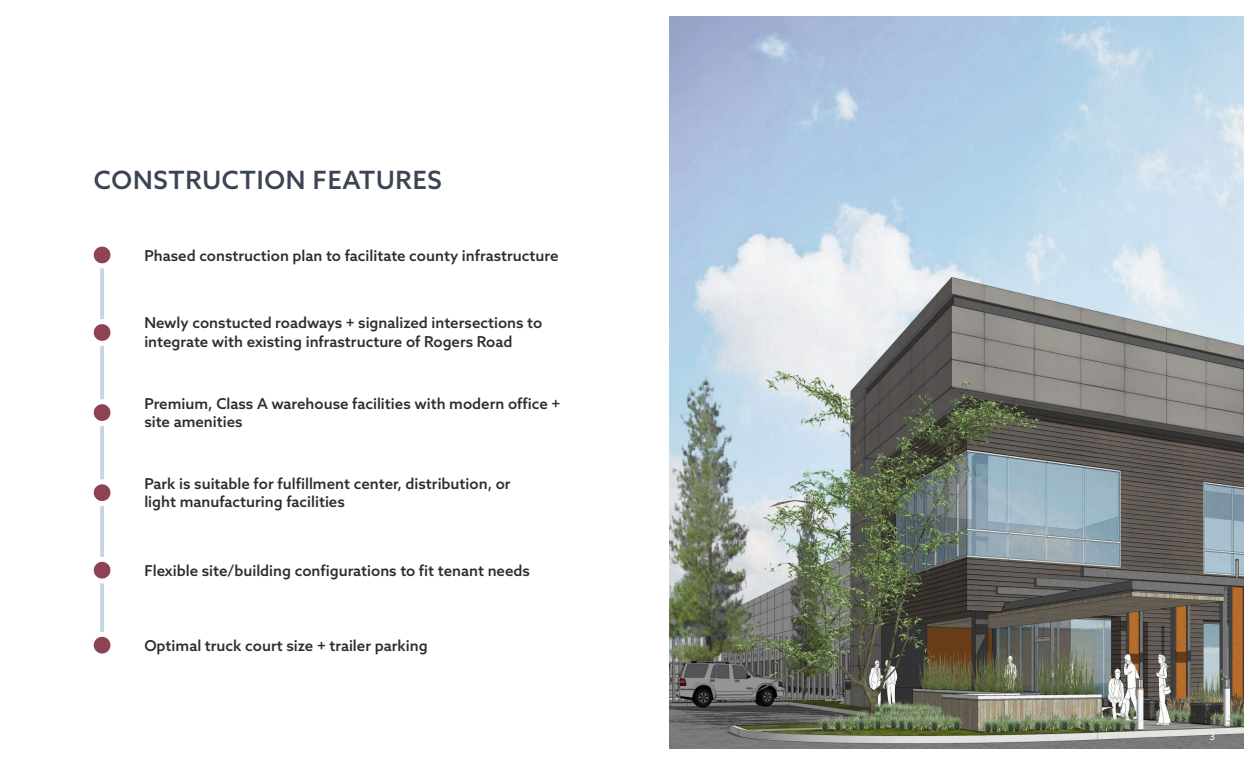
<style>
.page{position:relative;width:1260px;height:765px;background:#fff}
.page>*{position:absolute;margin:0;border:0;box-sizing:border-box;transform-origin:0 0}
.t1{font:500 25.25px "Azo Sans";letter-spacing:.03em;color:#3b4454}
.t2{font:500 15px/18.8px "Azo Sans";color:#2d2d2d}
.t3{font:10px "Azo Sans";color:#fff}
</style>
<div class="page">
<img style="left:670px;top:16px;width:574px;height:733px">
<hr style="left:100px;top:255px;width:4px;height:390px;background:#c5d3e8">
<div style="left:91px;top:244px;width:22px;height:22px;background:#8d4351;border-radius:50%"></div>
<div style="left:89px;top:242px;width:26px;height:26px;border:5px solid #fff;border-radius:50%"></div>
<div style="left:91px;top:559px;width:22px;height:22px;background:#8d4351;border-radius:50%"></div>
<div style="left:89px;top:557px;width:26px;height:27px;border:5px solid #fff;border-radius:50%"></div>
<div style="left:91px;top:634px;width:22px;height:22px;background:#8d4351;border-radius:50%"></div>
<div style="left:89px;top:632px;width:26px;height:27px;border:5px solid #fff;border-radius:50%"></div>
<div style="left:91px;top:322px;width:22px;height:21px;background:#8d4351;border-radius:50%"></div>
<div style="left:89px;top:319px;width:26px;height:27px;border:5px solid #fff;border-radius:50%"></div>
<div style="left:91px;top:402px;width:22px;height:21px;background:#8d4351;border-radius:50%"></div>
<div style="left:89px;top:399px;width:26px;height:27px;border:5px solid #fff;border-radius:50%"></div>
<div style="left:91px;top:482px;width:22px;height:22px;background:#8d4351;border-radius:50%"></div>
<div style="left:89px;top:479px;width:26px;height:27px;border:5px solid #fff;border-radius:50%"></div>
<h1 class="t1" style="left:94px;top:163px;width:350px">CONSTRUCTION FEATURES</h1>
<p class="t2" style="left:144px;top:246px;width:416px">Phased construction plan to facilitate county infrastructure</p>
<p class="t2" style="left:144px;top:313px;width:399px">Newly constucted roadways + signalized intersections to integrate with existing infrastructure of Rogers Road</p>
<p class="t2" style="left:144px;top:394px;width:418px">Premium, Class A warehouse facilities with modern office + site amenities</p>
<p class="t2" style="left:144px;top:474px;width:368px">Park is suitable for fulfillment center, distribution, or light manufacturing facilities</p>
<p class="t2" style="left:144px;top:561px;width:387px">Flexible site/building configurations to fit tenant needs</p>
<p class="t2" style="left:144px;top:636px;width:285px">Optimal truck court size + trailer parking</p>
<p class="t3" style="left:1209px;top:730px;width:7px">3</p>
</div>
